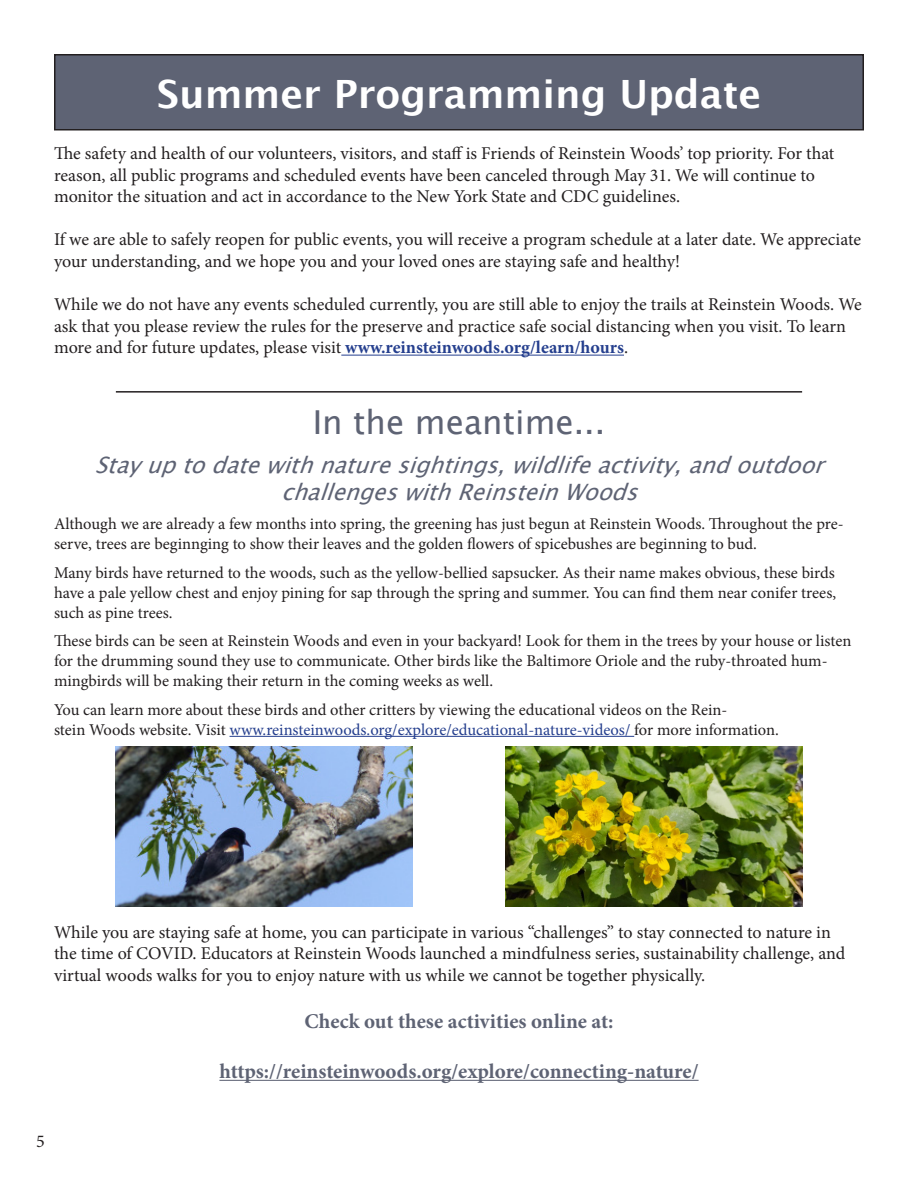
<style>
.page{position:relative;width:918px;height:1188px;background:#fff}
.page>*{position:absolute;margin:0;border:0;box-sizing:border-box;transform-origin:0 0}
.t1{font:700 39px "Lucida Grande";color:#fff}
.t2{font:33px "Lucida Grande";color:#5e6374}
.t3{font:italic 22.5px/27px "Lucida Grande";color:#5e6374;text-align:center}
.t4{font:700 21px "Minion Pro";color:#5e6374}
.t5{font:18px/21.6px "Minion Pro";letter-spacing:-.005em;color:#231f20}
.t6{font:16.5px/19.8px "Minion Pro";color:#231f20}
.s1{font-weight:700;color:#253f8e}
.s2{color:#253f8e}
</style>
<div class="page">
<div style="left:55px;top:55px;width:808px;height:75px;background:#5e6374"></div>
<div style="left:54px;top:54px;width:810px;height:76px;border:2px solid #231f20"></div>
<hr style="left:341px;top:355px;width:283px;height:1px;background:#253f8e">
<hr style="left:116px;top:391px;width:686px;height:2px;background:#231f20">
<hr style="left:230px;top:736px;width:404px;height:1px;background:#253f8e">
<img style="left:116px;top:747px;width:297px;height:160px">
<img style="left:505px;top:747px;width:297px;height:160px">
<hr style="left:219px;top:1080px;width:480px;height:1px;background:#5e6374">
<p class="t1" style="left:157px;top:62px;width:606px">Summer Programming Update</p>
<p class="t5" style="left:54px;top:142px;width:782px">The safety and health of our volunteers, visitors, and staff is Friends of Reinstein Woods’ top priority. For that reason, all public programs and scheduled events have been canceled through May 31. We will continue to monitor the situation and act in accordance to the New York State and CDC guidelines.</p>
<p class="t5" style="left:54px;top:229px;width:809px">If we are able to safely reopen for public events, you will receive a program schedule at a later date. We appreciate your understanding, and we hope you and your loved ones are staying safe and healthy!</p>
<p class="t5" style="left:54px;top:294px;width:809px">While we do not have any events scheduled currently, you are still able to enjoy the trails at Reinstein Woods. We ask that you please review the rules for the preserve and practice safe social distancing when you visit. To learn more and for future updates, please visit <span class="s1">www.reinsteinwoods.org/learn/hours</span>.</p>
<p class="t2" style="left:313px;top:403px;width:294px">In the meantime...</p>
<p class="t3" style="left:95px;top:451px;width:744px">Stayuptodatewithnaturesightings,wildlifeactivity,andoutdoor challengeswithReinsteinWoods</p>
<p class="t6" style="left:54px;top:514px;width:791px">Although we are already a few months into spring, the greening has just begun at Reinstein Woods. Throughout the pre&shy;serve, trees are beginnging to show their leaves and the golden flowers of spicebushes are beginning to bud.</p>
<p class="t6" style="left:54px;top:563px;width:784px;text-align:justify">Many birds have returned to the woods, such as the yellow-bellied sapsucker. As their name makes obvious, these birds have a pale yellow chest and enjoy pining for sap through the spring and summer. You can find them near conifer trees, such as pine trees.</p>
<p class="t6" style="left:54px;top:631px;width:799px">These birds can be seen at Reinstein Woods and even in your backyard! Look for them in the trees by your house or listen for the drumming sound they use to communicate. Other birds like the Baltimore Oriole and the ruby-throated hum&shy;mingbirds will be making their return in the coming weeks as well.</p>
<p class="t6" style="left:54px;top:700px;width:726px">You can learn more about these birds and other critters by viewing the educational videos on the Rein-<br>stein Woods website. Visit <span class="s2">www.reinsteinwoods.org/explore/educational-nature-videos/</span> for more information.</p>
<p class="t5" style="left:54px;top:921px;width:793px">While you are staying safe at home, you can participate in various “challenges” to stay connected to nature in the time of COVID. Educators at Reinstein Woods launched a mindfulness series, sustainability challenge, and virtual woods walks for you to enjoy nature with us while we cannot be together physically.</p>
<p class="t4" style="left:304px;top:1006px;width:311px">Check out these activities online at:</p>
<p class="t4" style="left:219px;top:1057px;width:481px">https://reinsteinwoods.org/explore/connecting-nature/</p>
<p class="t5" style="left:36px;top:1131px;width:10px">5</p>
</div>
